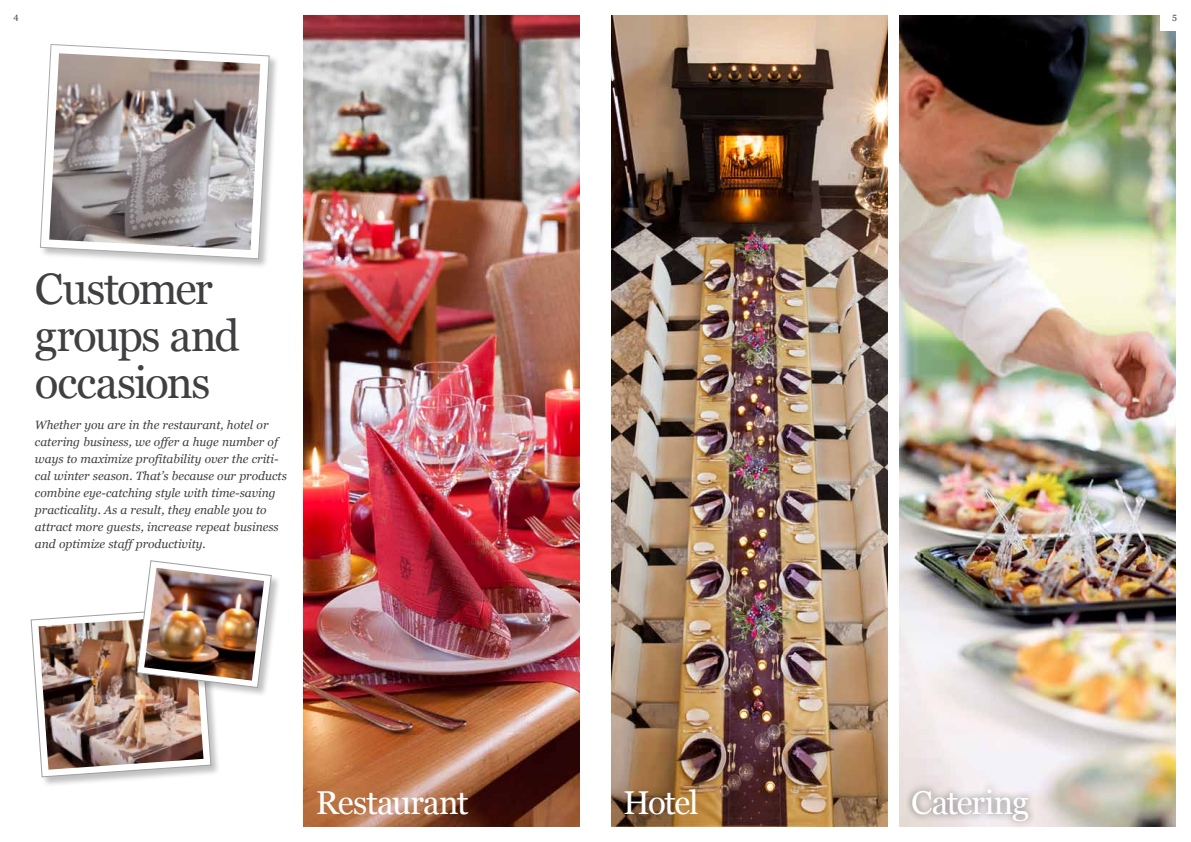
<style>
.page{position:relative;width:1191px;height:842px;background:#fff}
.page>*{position:absolute;margin:0;border:0;box-sizing:border-box;transform-origin:0 0}
.t1{font:44px/47px "Georgiafor Duni";letter-spacing:-.03em;color:#404042}
.t2{font:33px "Georgiafor Duni";letter-spacing:-.035em;color:#fff}
.t3{font:italic 12px/17px "Georgiafor Duni";color:#404042}
.t4{font:9px "Georgiafor Duni";color:#404042}
</style>
<div class="page">
<img style="left:899px;top:16px;width:276px;height:810px">
<div style="left:1160px;top:0;width:31px;height:31px;background:#fff"></div>
<img style="left:304px;top:16px;width:276px;height:810px">
<img style="left:611px;top:16px;width:276px;height:810px">
<div style="left:904px;top:782px;width:132px;height:46px;background:#404042;opacity:.75"></div>
<div style="left:40px;top:44px;width:239px;height:225px;background:#000;opacity:.25"></div>
<svg style="left:40px;top:44px;width:230px;height:215px"></svg>
<img style="left:49px;top:53px;width:211px;height:197px">
<div style="left:31px;top:608px;width:190px;height:179px;background:#000;opacity:.25"></div>
<div style="left:137px;top:560px;width:144px;height:138px;background:#000;opacity:.25"></div>
<img style="left:31px;top:560px;width:240px;height:217px">
<img style="left:144px;top:568px;width:120px;height:113px">
<p class="t4" style="left:13px;top:12px;width:7px">4</p>
<p class="t4" style="left:1172px;top:12px;width:7px">5</p>
<h1 class="t1" style="left:35px;top:266px;width:206px">Customer groups and occasions</h1>
<p class="t3" style="left:35px;top:416px;width:253px">Whether you are in the restaurant, hotel or catering business, we offer a huge number of ways to maximize profitability over the criti&shy;cal winter season. That’s because our products combine eye-catching style with time-saving practicality. As a result, they enable you to attract more guests, increase repeat business and optimize staff productivity.</p>
<h2 class="t2" style="left:316px;top:782px;width:154px">Restaurant</h2>
<h2 class="t2" style="left:623px;top:782px;width:77px">Hotel</h2>
<h2 class="t2" style="left:911px;top:782px;width:119px">Catering</h2>
</div>
